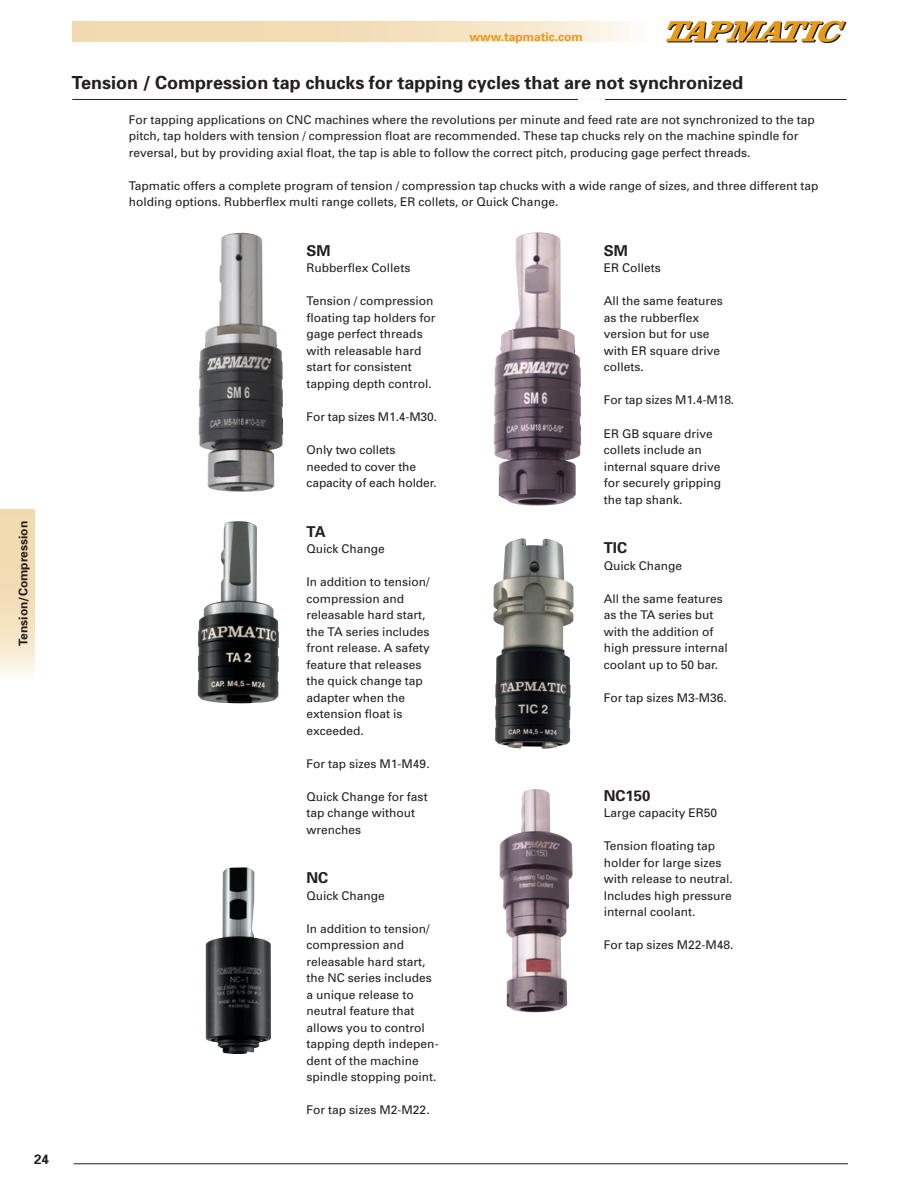
<style>
.page{position:relative;width:919px;height:1187px;background:#fff}
.page>*{position:absolute;margin:0;border:0;box-sizing:border-box;transform-origin:0 0}
.Haupttitel_12{font:700 18px "Univers";color:#231f20}
.Grundschrift{font:700 15px "Univers";color:#231f20}
.t1{font:700 13.5px "Univers";color:#231f20}
.Grundschrift-2{font:12px/16.5px "Univers";color:#231f20}
.Register{font:700 12px "Univers";color:#231f20}
.t2{font:700 12px "Univers";color:#e79a17}
</style>
<div class="page">
<svg style="left:72px;top:21px;width:559px;height:20px;background:#f4e1be"></svg>
<svg style="left:666px;top:21px;width:180px;height:22px"></svg>
<hr style="left:72px;top:99px;width:774px;height:1px;background:#231f20">
<img style="left:198px;top:521px;width:81px;height:182px">
<svg style="left:0;top:509px;width:34px;height:166px;background:#f4e1be"></svg>
<img style="left:493px;top:538px;width:80px;height:210px">
<img style="left:206px;top:867px;width:65px;height:186px">
<hr style="left:74px;top:1163px;width:773px;height:1px;background:#231f20">
<img style="left:499px;top:789px;width:73px;height:223px">
<img style="left:493px;top:232px;width:88px;height:273px">
<img style="left:198px;top:233px;width:85px;height:258px">
<p class="Register" style="left:16px;top:645px;width:126px;rotate:-90deg">Tension/Compression</p>
<p class="t1" style="left:34px;top:1150px;width:17px">24</p>
<p class="t2" style="left:469px;top:29px;width:115px">www.tapmatic.com</p>
<p class="Haupttitel_12" style="left:72px;top:71px;width:672px">Tension / Compression tap chucks for tapping cycles that are not synchronized</p>
<p class="Grundschrift-2" style="left:129px;top:111px;width:687px">For tapping applications on CNC machines where the revolutions per minute and feed rate are not synchronized to the tap pitch, tap holders with tension / compression float are recommended. These tap chucks rely on the machine spindle for reversal, but by providing axial float, the tap is able to follow the correct pitch, producing gage perfect threads.</p>
<p class="Grundschrift-2" style="left:129px;top:177px;width:691px">Tapmatic offers a complete program of tension / compression tap chucks with a wide range of sizes, and three different tap holding options. Rubberflex multi range collets, ER collets, or Quick Change.</p>
<p class="Grundschrift" style="left:306px;top:241px;width:26px">SM</p>
<p class="Grundschrift-2" style="left:306px;top:260px;width:105px">Rubberflex Collets</p>
<p class="Grundschrift-2" style="left:306px;top:293px;width:130px">Tension / compression floating tap holders for gage perfect threads with releasable hard start for consistent tapping depth control.</p>
<p class="Grundschrift-2" style="left:306px;top:408px;width:132px">For tap sizes M1.4-M30.</p>
<p class="Grundschrift-2" style="left:306px;top:441px;width:132px">Only two collets needed to cover the capacity of each holder.</p>
<p class="Grundschrift" style="left:306px;top:521px;width:21px">TA</p>
<p class="Grundschrift-2" style="left:306px;top:540px;width:80px">Quick Change</p>
<p class="Grundschrift-2" style="left:306px;top:573px;width:125px">In addition to tension/ compression and releasable hard start, the TA series includes front release. A safety feature that releases the quick change tap adapter when the extension float is exceeded.</p>
<p class="Grundschrift-2" style="left:306px;top:755px;width:125px">For tap sizes M1-M49.</p>
<p class="Grundschrift-2" style="left:306px;top:788px;width:123px">Quick Change for fast tap change without wrenches</p>
<p class="Grundschrift" style="left:306px;top:868px;width:23px">NC</p>
<p class="Grundschrift-2" style="left:306px;top:887px;width:80px">Quick Change</p>
<p class="Grundschrift-2" style="left:306px;top:920px;width:134px">In addition to tension/ compression and releasable hard start, the NC series includes a unique release to neutral feature that allows you to control tapping depth indepen&shy;dent of the machine spindle stopping point.</p>
<p class="Grundschrift-2" style="left:306px;top:1101px;width:125px">For tap sizes M2-M22.</p>
<p class="Grundschrift" style="left:603px;top:241px;width:26px">SM</p>
<p class="Grundschrift-2" style="left:603px;top:260px;width:59px">ER Collets</p>
<p class="Grundschrift-2" style="left:603px;top:293px;width:121px">All the same features as the rubberflex version but for use with ER square drive collets.</p>
<p class="Grundschrift-2" style="left:603px;top:392px;width:132px">For tap sizes M1.4-M18.</p>
<p class="Grundschrift-2" style="left:603px;top:425px;width:119px">ER GB square drive collets include an internal square drive for securely gripping the tap shank.</p>
<p class="Grundschrift" style="left:603px;top:538px;width:25px">TIC</p>
<p class="Grundschrift-2" style="left:603px;top:557px;width:80px">Quick Change</p>
<p class="Grundschrift-2" style="left:603px;top:590px;width:126px">All the same features as the TA series but with the addition of high pressure internal coolant up to 50 bar.</p>
<p class="Grundschrift-2" style="left:603px;top:689px;width:125px">For tap sizes M3-M36.</p>
<p class="Grundschrift" style="left:603px;top:785px;width:48px">NC150</p>
<p class="Grundschrift-2" style="left:603px;top:804px;width:115px">Large capacity ER50</p>
<p class="Grundschrift-2" style="left:603px;top:837px;width:131px">Tension floating tap holder for large sizes with release to neutral.<br>Includes high pressure internal coolant.</p>
<p class="Grundschrift-2" style="left:603px;top:936px;width:131px">For tap sizes M22-M48.</p>
</div>
